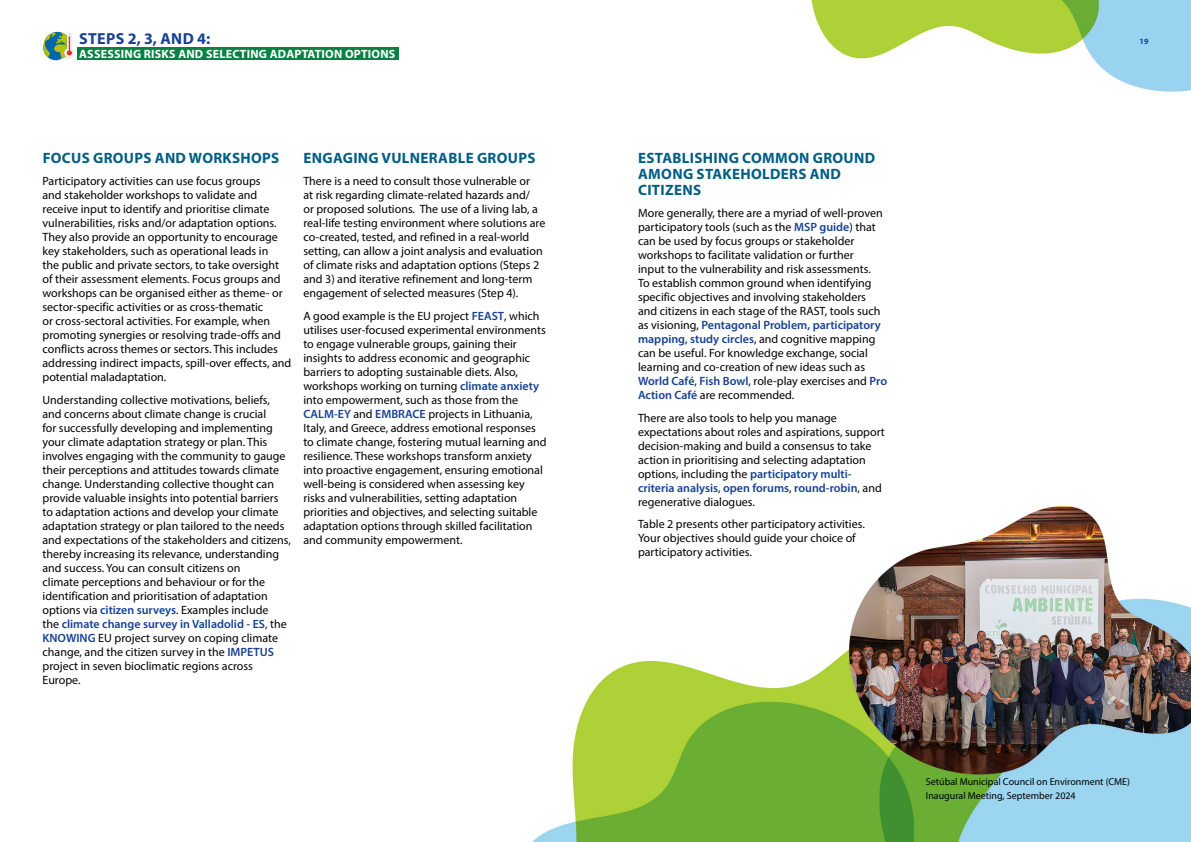
<style>
.page{position:relative;width:1191px;height:842px;background:#fff}
.page>*{position:absolute;margin:0;border:0;box-sizing:border-box;transform-origin:0 0}
.EU_Ameneded{font:700 16px "Myriad Pro";letter-spacing:.02em;color:#164194}
.EU_Ameneded-2{font:700 15px/16px "Myriad Pro";letter-spacing:.02em;color:#005e85}
.EU_Ameneded-3{font:12px/14px "Myriad Pro";color:#000}
.EU_Ameneded-4{font:700 12px "Myriad Pro";letter-spacing:.02em;color:#fff}
.EU_-_Titles_Small{font:10px/14px "Myriad Pro";color:#000}
.t1{font:700 8px "Myriad Pro";color:#164194}
.s1{font-weight:600;color:#164194}
</style>
<div class="page">
<img style="left:54px;top:0;width:1137px;height:842px">
<div style="left:77px;top:47px;width:322px;height:12px;background:#088243"></div>
<svg style="left:43px;top:32px;width:32px;height:28px"></svg>
<p class="EU_Ameneded" style="left:79px;top:28px;width:133px">STEPS 2, 3, AND 4:</p>
<p class="t1" style="left:1139px;top:36px;width:10px">19</p>
<p class="EU_Ameneded-4" style="left:79px;top:46px;width:318px">ASSESSING RISKS AND SELECTING ADAPTATION OPTIONS</p>
<p class="EU_Ameneded-2" style="left:43px;top:149px;width:238px">FOCUS GROUPS AND WORKSHOPS</p>
<p class="EU_Ameneded-3" style="left:43px;top:174px;width:250px">Participatory activities can use focus groups<br>and stakeholder workshops to validate and receive input to identify and prioritise climate vulnerabilities, risks and/or adaptation options.<br>They also provide an opportunity to encourage key stakeholders, such as operational leads in<br>the public and private sectors, to take oversight of their assessment elements. Focus groups and workshops can be organised either as theme- or sector-specific activities or as cross-thematic<br>or cross-sectoral activities. For example, when promoting synergies or resolving trade-offs and conflicts across themes or sectors. This includes addressing indirect impacts, spill-over effects, and potential maladaptation.</p>
<p class="EU_Ameneded-3" style="left:43px;top:393px;width:250px">Understanding collective motivations, beliefs, and concerns about climate change is crucial<br>for successfully developing and implementing your climate adaptation strategy or plan. This involves engaging with the community to gauge their perceptions and attitudes towards climate change. Understanding collective thought can provide valuable insights into potential barriers to adaptation actions and develop your climate adaptation strategy or plan tailored to the needs and expectations of the stakeholders and citizens, thereby increasing its relevance, understanding and success. You can consult citizens on<br>climate perceptions and behaviour or for the identification and prioritisation of adaptation options via <span class="s1">citizen surveys</span>. Examples include<br>the <span class="s1">climate change survey in Valladolid - ES</span>, the <span class="s1">KNOWING</span> EU project survey on coping climate change, and the citizen survey in the <span class="s1">IMPETUS </span>project in seven bioclimatic regions across Europe.</p>
<p class="EU_Ameneded-2" style="left:303px;top:149px;width:233px">ENGAGING VULNERABLE GROUPS</p>
<p class="EU_Ameneded-3" style="left:303px;top:174px;width:243px">There is a need to consult those vulnerable or<br>at risk regarding climate-related hazards and/<br>or proposed solutions. The use of a living lab, a real-life testing environment where solutions are co-created, tested, and refined in a real-world setting, can allow a joint analysis and evaluation of climate risks and adaptation options (Steps 2 and 3) and iterative refinement and long-term engagement of selected measures (Step 4).</p>
<p class="EU_Ameneded-3" style="left:303px;top:309px;width:245px">A good example is the EU project <span class="s1">FEAST</span>, which utilises user-focused experimental environments to engage vulnerable groups, gaining their insights to address economic and geographic barriers to adopting sustainable diets. Also, workshops working on turning <span class="s1">climate anxiety </span>into empowerment, such as those from the <span class="s1">CALM-EY</span> and <span class="s1">EMBRACE</span> projects in Lithuania, Italy, and Greece, address emotional responses to climate change, fostering mutual learning and resilience. These workshops transform anxiety into proactive engagement, ensuring emotional well-being is considered when assessing key risks and vulnerabilities, setting adaptation priorities and objectives, and selecting suitable adaptation options through skilled facilitation and community empowerment.</p>
<p class="EU_Ameneded-2" style="left:638px;top:149px;width:238px">ESTABLISHING COMMON GROUND<br>AMONG STAKEHOLDERS AND<br>CITIZENS</p>
<p class="EU_Ameneded-3" style="left:638px;top:206px;width:250px">More generally, there are a myriad of well-proven participatory tools (such as the <span class="s1">MSP guide</span>) that can be used by focus groups or stakeholder workshops to facilitate validation or further<br>input to the vulnerability and risk assessments.<br>To establish common ground when identifying specific objectives and involving stakeholders and citizens in each stage of the RAST, tools such as visioning, <span class="s1">Pentagonal Problem, participatory mapping</span>, <span class="s1">study circles</span>, and cognitive mapping can be useful. For knowledge exchange, social learning and co-creation of new ideas such as <span class="s1">World Café</span>, <span class="s1">Fish Bowl</span>, role-play exercises and <span class="s1">Pro Action Café</span> are recommended.</p>
<p class="EU_Ameneded-3" style="left:638px;top:411px;width:248px">There are also tools to help you manage expectations about roles and aspirations, support decision-making and build a consensus to take action in prioritising and selecting adaptation options, including the <span class="s1">participatory multi&shy;criteria analysis</span>, <span class="s1">open forums</span>, <span class="s1">round-robin</span>, and regenerative dialogues.</p>
<p class="EU_Ameneded-3" style="left:638px;top:517px;width:228px">Table 2 presents other participatory activities.<br>Your objectives should guide your choice of participatory activities.</p>
<p class="EU_-_Titles_Small" style="left:926px;top:774px;width:206px">Setúbal Municipal Council on Environment (CME)<br>Inaugural Meeting, September 2024</p>
</div>
